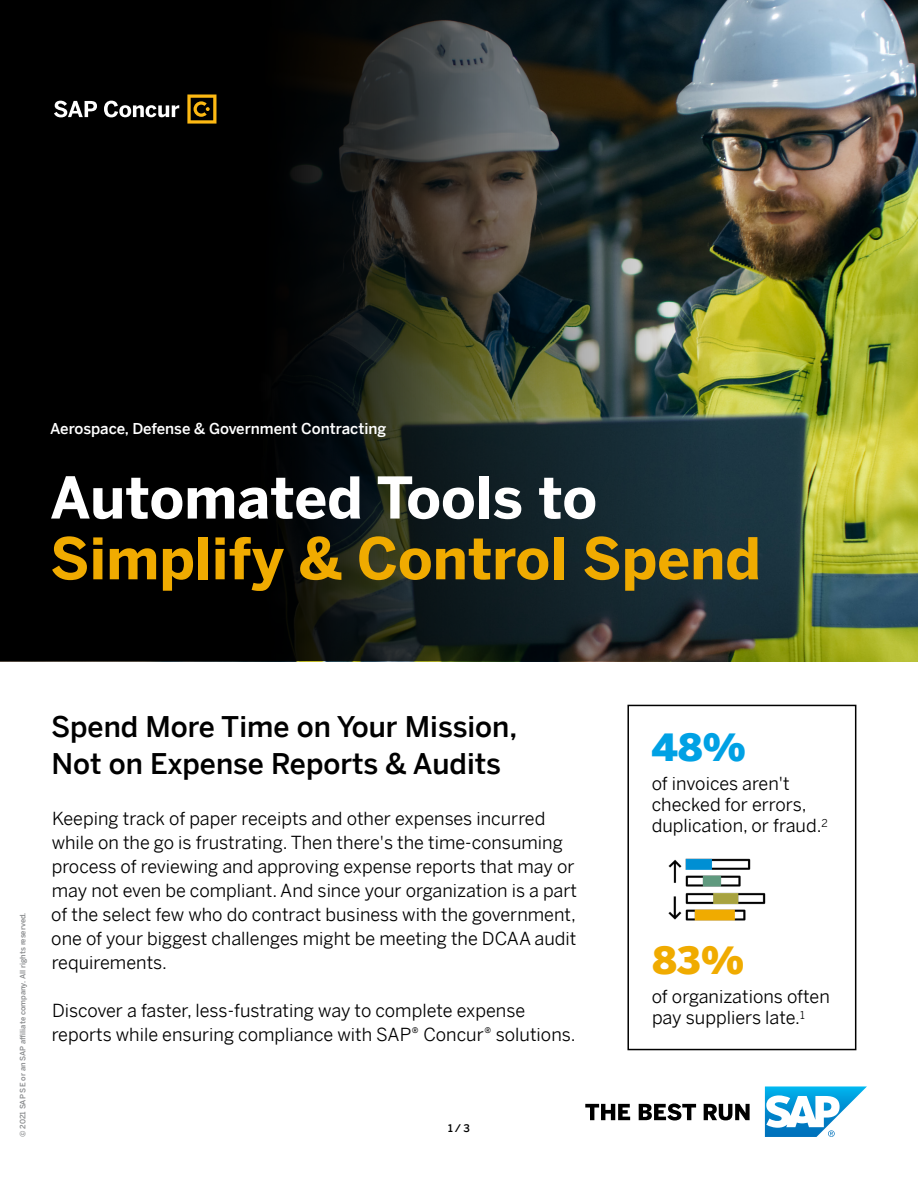
<style>
.page{position:relative;width:918px;height:1188px;background:#fff}
.page>*{position:absolute;margin:0;border:0;box-sizing:border-box;transform-origin:0 0}
.t1{font:700 57px "Benton Sans";color:#f0ab00}
.t2{font:700 57px "Benton Sans";color:#fff}
.t3{font:900 37.5px "Benton Sans";color:#f0ab00}
.t4{font:900 37.5px "Benton Sans";color:#00a1e4}
.t5{font:500 28.5px/37.5px "Benton Sans";color:#000}
.t6{font:18px/24px "Benton Sans";color:#000}
.t7{font:500 15px "Benton Sans";color:#fff}
.t8{font:500 10.5px "Benton Sans";color:#000}
.t9{font:500 7.5px "Benton Sans";color:#8a8c8e}
</style>
<div class="page">
<img style="left:815px;top:0;width:103px;height:662px">
<img style="left:0;top:0;width:815px;height:662px">
<div style="left:627px;top:705px;width:229px;height:345px;border:2px solid #000"></div>
<img style="left:668px;top:858px;width:98px;height:63px">
<svg style="left:54px;top:101px;width:125px;height:16px"></svg>
<svg style="left:187px;top:95px;width:29px;height:29px"></svg>
<svg style="left:585px;top:1104px;width:165px;height:17px"></svg>
<svg style="left:765px;top:1086px;width:102px;height:51px"></svg>
<p class="t7" style="left:50px;top:415px;width:338px">Aerospace, Defense &amp; Government Contracting</p>
<h1 class="t2" style="left:50px;top:448px;width:549px">Automated Tools to</h1>
<h1 class="t1" style="left:50px;top:509px;width:712px">Simplify &amp; Control Spend</h1>
<p class="t9" style="left:16px;top:1137px;width:226px;rotate:-90deg">© 2021 SAP SE or an SAP affiliate company. All rights reserved.</p>
<h3 class="t5" style="left:51px;top:704px;width:468px">Spend More Time on Your Mission,<br>Not on Expense Reports &amp; Audits</h3>
<p class="t6" style="left:51px;top:804px;width:527px">Keeping track of paper receipts and other expenses incurred while on the go is frustrating. Then there's the time-consuming process of reviewing and approving expense reports that may or may not even be compliant. And since your organization is a part of the select few who do contract business with the government, one of your biggest challenges might be meeting the DCAA audit requirements.</p>
<p class="t6" style="left:52px;top:996px;width:525px">Discover a faster, less-fustrating way to complete expense reports while ensuring compliance with SAP® Concur® solutions.</p>
<p class="t8" style="left:448px;top:1119px;width:23px">1 / 3</p>
<h2 class="t4" style="left:651px;top:714px;width:96px">48%</h2>
<p class="t6" style="left:652px;top:771px;width:178px;line-height:21px">of invoices aren't checked for errors, duplication, or fraud.<sup>2</sup></p>
<h2 class="t3" style="left:653px;top:928px;width:93px">83%</h2>
<p class="t6" style="left:652px;top:984px;width:180px;line-height:21px">of organizations often pay suppliers late.<sup>1</sup></p>
</div>
